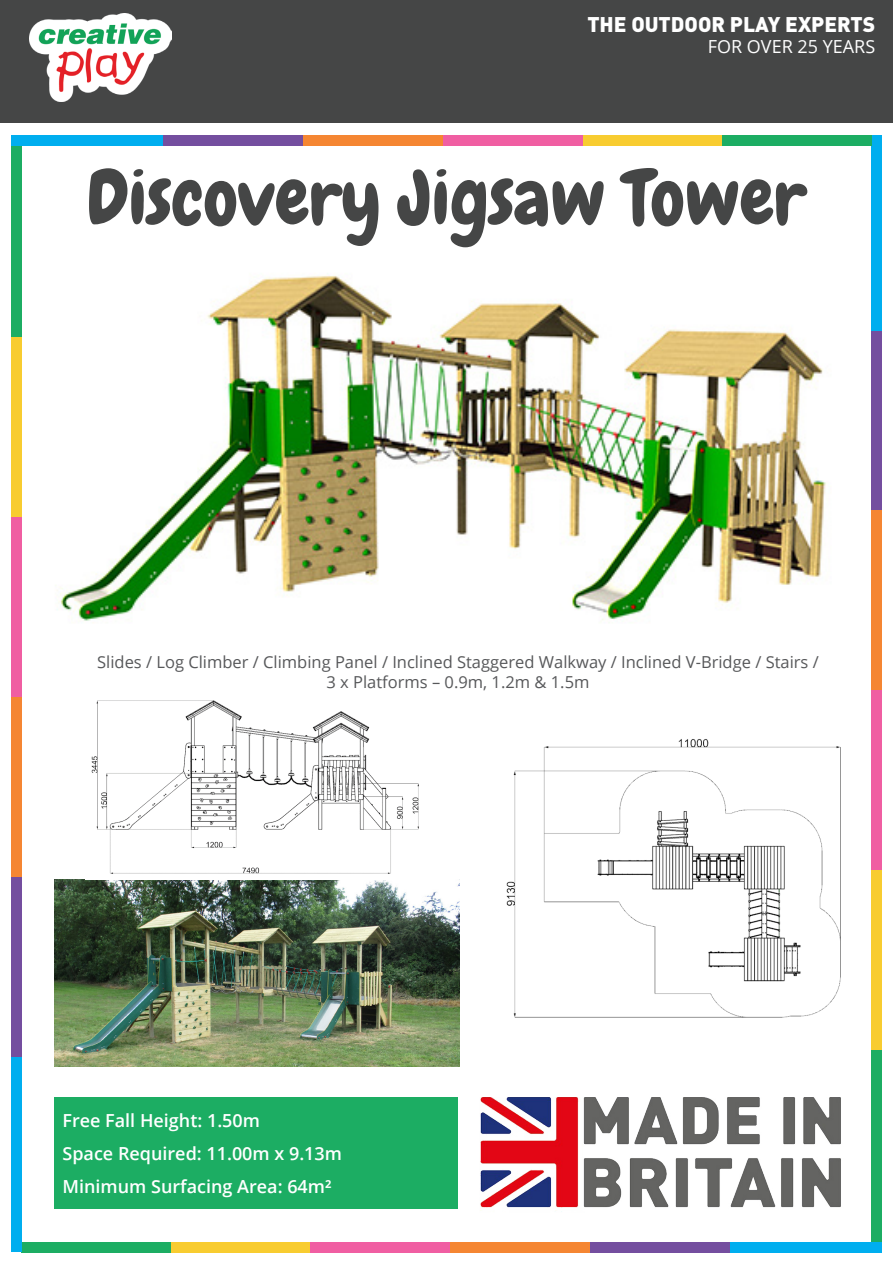
<style>
.page{position:relative;width:893px;height:1263px;background:#fff}
.page>*{position:absolute;margin:0;border:0;box-sizing:border-box;transform-origin:0 0}
.t1{font:76.5px "Chewy";color:#454646}
.t2{font:900 21px "DIN Pro";color:#fff}
.t3{font:600 18px "Open Sans";color:#fff}
.t4{font:18px "Open Sans";color:#fff}
.t5{font:16.5px "Open Sans";color:#57585a}
</style>
<div class="page">
<div style="left:872px;top:135px;width:10px;height:196px;background:#00aeef"></div>
<div style="left:872px;top:331px;width:10px;height:179px;background:#744e9f"></div>
<div style="left:872px;top:510px;width:10px;height:180px;background:#f58632"></div>
<div style="left:872px;top:690px;width:10px;height:180px;background:#f05ea2"></div>
<div style="left:872px;top:870px;width:10px;height:180px;background:#f8cc30"></div>
<div style="left:872px;top:1050px;width:10px;height:192px;background:#1cad63"></div>
<div style="left:730px;top:1242px;width:152px;height:10px;background:#00aeef"></div>
<div style="left:590px;top:1242px;width:140px;height:10px;background:#744e9f"></div>
<div style="left:450px;top:1242px;width:140px;height:10px;background:#f58632"></div>
<div style="left:310px;top:1242px;width:140px;height:10px;background:#f05ea2"></div>
<div style="left:170px;top:1242px;width:140px;height:10px;background:#f8cc30"></div>
<div style="left:21px;top:1242px;width:149px;height:10px;background:#1cad63"></div>
<div style="left:11px;top:1056px;width:10px;height:196px;background:#00aeef"></div>
<div style="left:11px;top:877px;width:10px;height:179px;background:#744e9f"></div>
<div style="left:11px;top:697px;width:10px;height:180px;background:#f58632"></div>
<div style="left:11px;top:517px;width:10px;height:180px;background:#f05ea2"></div>
<div style="left:11px;top:337px;width:10px;height:180px;background:#f8cc30"></div>
<div style="left:11px;top:145px;width:10px;height:192px;background:#1cad63"></div>
<div style="left:0;top:0;width:893px;height:122px;background:#454646"></div>
<img style="left:30px;top:13px;width:141px;height:88px">
<div style="left:11px;top:135px;width:152px;height:10px;background:#00aeef"></div>
<div style="left:163px;top:135px;width:140px;height:10px;background:#744e9f"></div>
<div style="left:303px;top:135px;width:140px;height:10px;background:#f58632"></div>
<div style="left:443px;top:135px;width:140px;height:10px;background:#f05ea2"></div>
<div style="left:583px;top:135px;width:140px;height:10px;background:#f8cc30"></div>
<div style="left:723px;top:135px;width:149px;height:10px;background:#1cad63"></div>
<img style="left:55px;top:275px;width:772px;height:346px">
<img style="left:480px;top:1097px;width:361px;height:115px">
<div style="left:54px;top:1097px;width:404px;height:112px;background:#1cad63"></div>
<img style="left:54px;top:880px;width:405px;height:186px">
<img style="left:91px;top:700px;width:328px;height:174px">
<img style="left:506px;top:739px;width:335px;height:279px">
<p class="t2" style="left:587px;top:6px;width:289px">THE OUTDOOR PLAY EXPERTS</p>
<p class="t4" style="left:708px;top:34px;width:169px">FOR OVER 25 YEARS</p>
<p class="t1" style="left:87px;top:149px;width:721px">Discovery Jigsaw Tower</p>
<p class="t5" style="left:97px;top:651px;width:723px">Slides / Log Climber / Climbing Panel / Inclined Staggered Walkway / Inclined V-Bridge / Stairs /</p>
<p class="t5" style="left:327px;top:671px;width:264px">3 x Platforms – 0.9m, 1.2m &amp; 1.5m</p>
<p class="t3" style="left:63px;top:1108px;width:199px">Free Fall Height: 1.50m</p>
<p class="t3" style="left:63px;top:1141px;width:281px">Space Required: 11.00m x 9.13m</p>
<p class="t3" style="left:63px;top:1174px;width:271px">Minimum Surfacing Area: 64m²</p>
</div>
